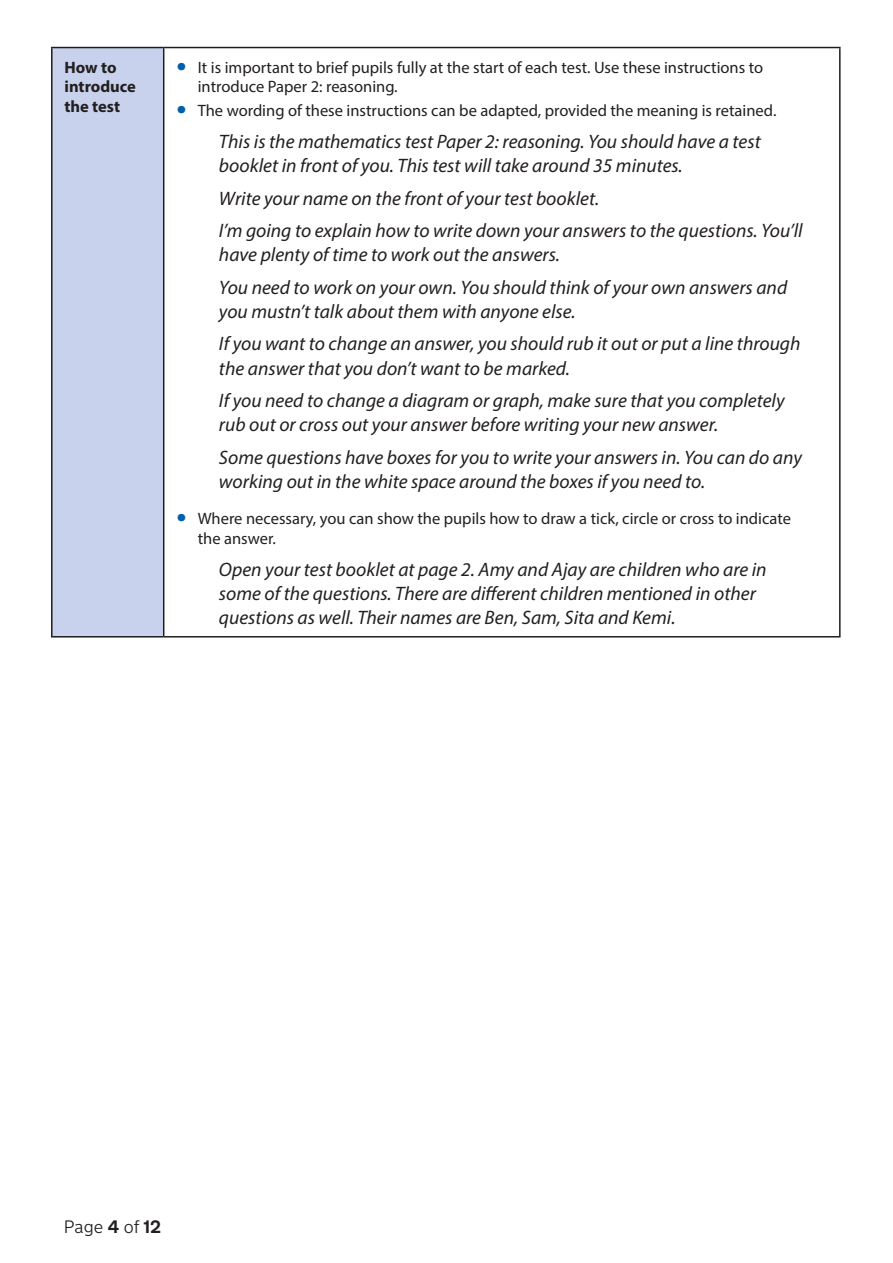
<style>
.page{position:relative;width:893px;height:1263px;background:#fff}
.page>*{position:absolute;margin:0;border:0;box-sizing:border-box;transform-origin:0 0}
.Text_script_instruct{font:italic 19.5px/24px "Myriad Pro";color:#231f20}
.t1{font:300 18px "New Transport";color:#231f20}
.t2{font:16.5px/19.5px "Myriad Pro";color:#231f20}
.Table_body_LEFT{font:700 16.5px/19.5px "Myriad Pro";color:#231f20}
.s1{font-size:36px;color:#005faa}
.s2{font-weight:700}
</style>
<div class="page">
<div style="left:52px;top:48px;width:112px;height:589px;background:#c8d2ec"></div>
<hr style="left:51px;top:48px;width:2px;height:588px;background:#1d1e1f">
<hr style="left:163px;top:48px;width:1px;height:588px;background:#1d1e1f">
<hr style="left:839px;top:48px;width:2px;height:588px;background:#1d1e1f">
<hr style="left:51px;top:636px;width:113px;height:1px;background:#1d1e1f">
<hr style="left:164px;top:636px;width:677px;height:1px;background:#1d1e1f">
<hr style="left:51px;top:47px;width:113px;height:1px;background:#1d1e1f">
<hr style="left:164px;top:47px;width:677px;height:1px;background:#1d1e1f">
<p class="Table_body_LEFT" style="left:65px;top:57px;width:73px">How to introduce the test</p>
<p class="t2" style="left:198px;top:57px;width:567px;text-indent:-21px"><span class="s1">•</span> It is important to brief pupils fully at the start of each test. Use these instructions to introduce Paper 2: reasoning.</p>
<p class="t2" style="left:176px;top:100px;width:601px"><span class="s1">•</span> The wording of these instructions can be adapted, provided the meaning is retained.</p>
<p class="Text_script_instruct" style="left:219px;top:130px;width:543px">This is the mathematics test Paper 2: reasoning. You should have a test booklet in front of you. This test will take around 35 minutes.</p>
<p class="Text_script_instruct" style="left:219px;top:186px;width:382px">Write your name on the front of your test booklet.</p>
<p class="Text_script_instruct" style="left:219px;top:219px;width:585px">I’m going to explain how to write down your answers to the questions. You’ll have plenty of time to work out the answers.</p>
<p class="Text_script_instruct" style="left:219px;top:275px;width:570px">You need to work on your own. You should think of your own answers and you mustn’t talk about them with anyone else.</p>
<p class="Text_script_instruct" style="left:219px;top:332px;width:583px">If you want to change an answer, you should rub it out or put a line through the answer that you don’t want to be marked.</p>
<p class="Text_script_instruct" style="left:219px;top:388px;width:567px">If you need to change a diagram or graph, make sure that you completely rub out or cross out your answer before writing your new answer.</p>
<p class="Text_script_instruct" style="left:219px;top:445px;width:584px">Some questions have boxes for you to write your answers in. You can do any working out in the white space around the boxes if you need to.</p>
<p class="t2" style="left:198px;top:508px;width:595px;text-indent:-21px"><span class="s1">•</span> Where necessary, you can show the pupils how to draw a tick, circle or cross to indicate the answer.</p>
<p class="Text_script_instruct" style="left:219px;top:557px;width:549px">Open your test booklet at page 2. Amy and Ajay are children who are in some of the questions. There are different children mentioned in other questions as well. Their names are Ben, Sam, Sita and Kemi.</p>
<p class="t1" style="left:64px;top:1216px;width:99px">Page <span class="s2">4</span> of <span class="s2">12</span></p>
</div>
